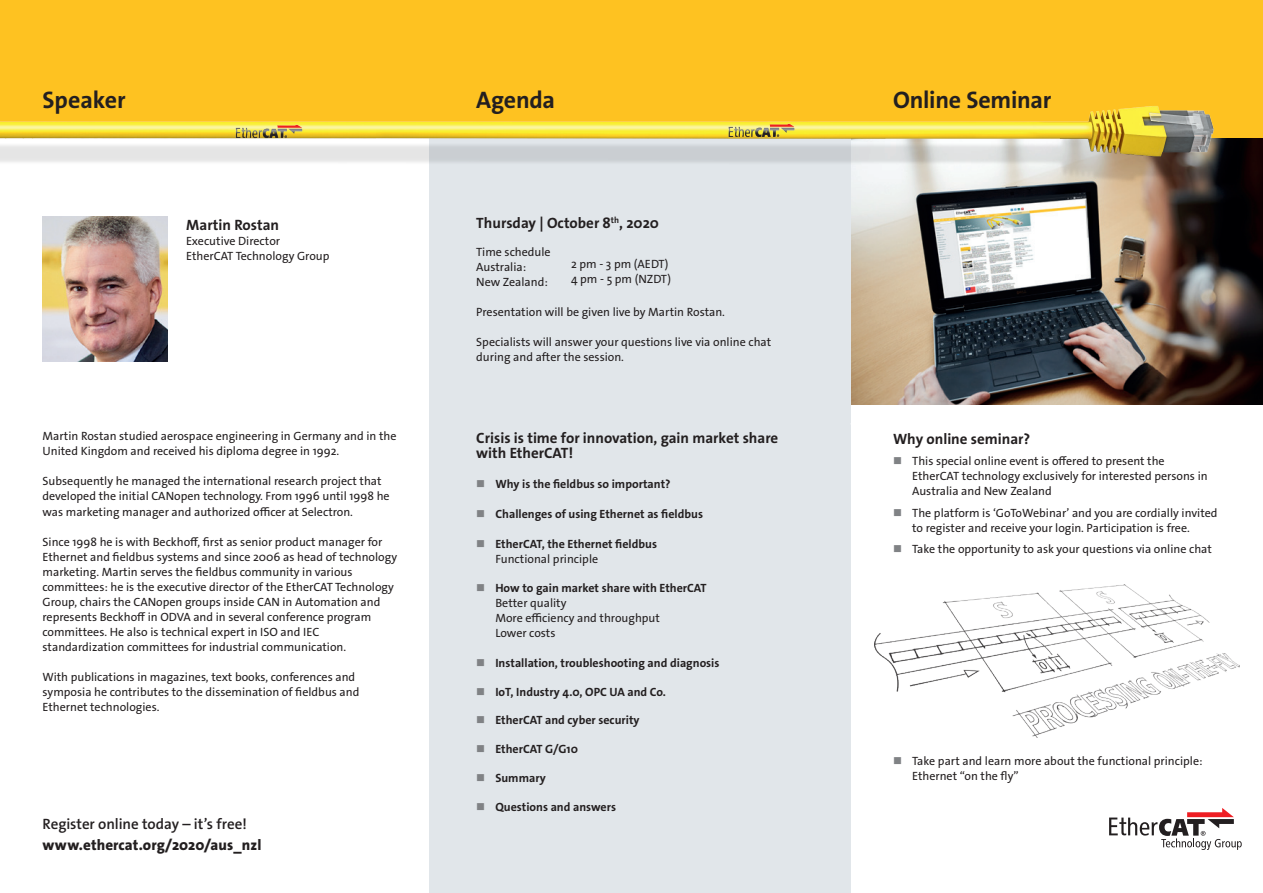
<style>
.page{position:relative;width:1263px;height:893px;background:#fff}
.page>*{position:absolute;margin:0;border:0;box-sizing:border-box;transform-origin:0 0}
.t1{font:700 24px "The Sans Os F";letter-spacing:-.01em;color:#231f20}
.t2{font:700 15px/15px "The Sans Os F";color:#231f20}
.t3{font:600 15px "The Sans Os F";letter-spacing:-.005em;color:#231f20}
.t4{font:800 15px "The Sans Os F";letter-spacing:.005em;color:#231f20}
.t5{font:12px/15px "The Sans Os F";color:#231f20}
.t6{font:700 12px/15px "The Sans Os F";color:#231f20}
.s1{color:#808285}
.s2{font-weight:400}
.s3{font-weight:700}
</style>
<div class="page">
<img style="left:851px;top:138px;width:412px;height:266px">
<div style="left:850px;top:0;width:413px;height:138px;background:#fec221"></div>
<div style="left:429px;top:138px;width:422px;height:755px;background:#e1e6ea"></div>
<div style="left:425px;top:0;width:425px;height:138px;background:#fec221"></div>
<div style="left:0;top:0;width:443px;height:138px;background:#fec221"></div>
<img style="left:0;top:106px;width:1231px;height:87px">
<hr style="left:850px;top:423px;width:413px;height:1px;background:#fff">
<img style="left:43px;top:217px;width:124px;height:144px">
<svg style="left:1109px;top:808px;width:133px;height:42px"></svg>
<img style="left:874px;top:584px;width:366px;height:154px">
<img style="left:216px;top:122px;width:99px;height:24px">
<img style="left:709px;top:121px;width:99px;height:24px">
<h1 class="t1" style="left:43px;top:85px;width:85px">Speaker</h1>
<h1 class="t1" style="left:476px;top:85px;width:80px">Agenda</h1>
<p class="t2" style="left:476px;top:215px;width:184px">Thursday | October 8<sup>th</sup>, 2020</p>
<p class="t2" style="left:186px;top:218px;width:94px">Martin Rostan</p>
<p class="t5" style="left:186px;top:234px;width:145px">Executive Director<br>EtherCAT Technology Group</p>
<p class="t5" style="left:476px;top:244px;width:76px">Time schedule<br>Australia:<br>New Zealand:</p>
<p class="t5" style="left:476px;top:304px;width:250px">Presentation will be given live by Martin Rostan.</p>
<p class="t5" style="left:476px;top:334px;width:296px">Specialists will answer your questions live via online chat during and after the session.</p>
<p class="t5" style="left:571px;top:257px;width:101px">2 pm - 3 pm (AEDT)<br>4 pm - 5 pm (NZDT)</p>
<p class="t5" style="left:43px;top:429px;width:355px">Martin Rostan studied aerospace engineering in Germany and in the<br>United Kingdom and received his diploma degree in 1992.</p>
<p class="t5" style="left:43px;top:474px;width:349px">Subsequently he managed the international research project that developed the initial CANopen technology. From 1996 until 1998 he was marketing manager and authorized officer at Selectron.</p>
<p class="t5" style="left:43px;top:534px;width:356px">Since 1998 he is with Beckhoff, first as senior product manager for Ethernet and fieldbus systems and since 2006 as head of technology marketing. Martin serves the fieldbus community in various committees: he is the executive director of the EtherCAT Technology Group, chairs the CANopen groups inside CAN in Automation and represents Beckhoff in ODVA and in several conference program committees. He also is technical expert in ISO and IEC standardization committees for industrial communication.</p>
<p class="t5" style="left:43px;top:669px;width:318px">With publications in magazines, text books, conferences and symposia he contributes to the dissemination of fieldbus and<br>Ethernet technologies.</p>
<p class="t3" style="left:43px;top:814px;width:206px">Register online today – it’s free!</p>
<p class="t4" style="left:43px;top:835px;width:220px">www.ethercat.org/2020/aus_nzl</p>
<p class="t2" style="left:476px;top:431px;width:304px">Crisis is time for innovation, gain market share with EtherCAT!</p>
<p class="t6" style="left:476px;top:477px;width:196px"><span class="s1">■</span> Why is the fieldbus so important?</p>
<p class="t6" style="left:476px;top:507px;width:228px"><span class="s1">■</span> Challenges of using Ethernet as fieldbus</p>
<p class="t6" style="left:495px;top:537px;width:163px;text-indent:-19px"><span class="s1">■</span> EtherCAT, the Ethernet fieldbus<br><span class="s2">Functional principle</span></p>
<p class="t5" style="left:495px;top:581px;width:213px;text-indent:-19px"><span class="s1">■</span> <span class="s3">How to gain market share with EtherCAT<br></span>Better quality<br>More efficiency and throughput<br>Lower costs</p>
<p class="t6" style="left:476px;top:655px;width:245px"><span class="s1">■</span> Installation, troubleshooting and diagnosis</p>
<p class="t6" style="left:476px;top:684px;width:191px"><span class="s1">■</span> IoT, Industry 4.0, OPC UA and Co.</p>
<p class="t6" style="left:476px;top:713px;width:165px"><span class="s1">■</span> EtherCAT and cyber security</p>
<p class="t6" style="left:476px;top:741px;width:103px"><span class="s1">■</span> EtherCAT G/G10</p>
<p class="t6" style="left:476px;top:771px;width:71px"><span class="s1">■</span> Summary</p>
<p class="t6" style="left:476px;top:800px;width:141px"><span class="s1">■</span> Questions and answers</p>
<h1 class="t1" style="left:893px;top:85px;width:160px">Online Seminar</h1>
<p class="t2" style="left:893px;top:431px;width:139px">Why online seminar?</p>
<p class="t5" style="left:912px;top:454px;width:297px;text-indent:-19px"><span class="s1">■</span> This special online event is offered to present the<br>EtherCAT technology exclusively for interested persons in<br>Australia and New Zealand</p>
<p class="t5" style="left:912px;top:505px;width:307px;text-indent:-19px"><span class="s1">■</span> The platform is ‘GoToWebinar’ and you are cordially invited to register and receive your login. Participation is free.</p>
<p class="t5" style="left:893px;top:541px;width:320px"><span class="s1">■</span> Take the opportunity to ask your questions via online chat</p>
<p class="t5" style="left:912px;top:754px;width:292px;text-indent:-19px"><span class="s1">■</span> Take part and learn more about the functional principle:<br>Ethernet “on the fly”</p>
</div>
